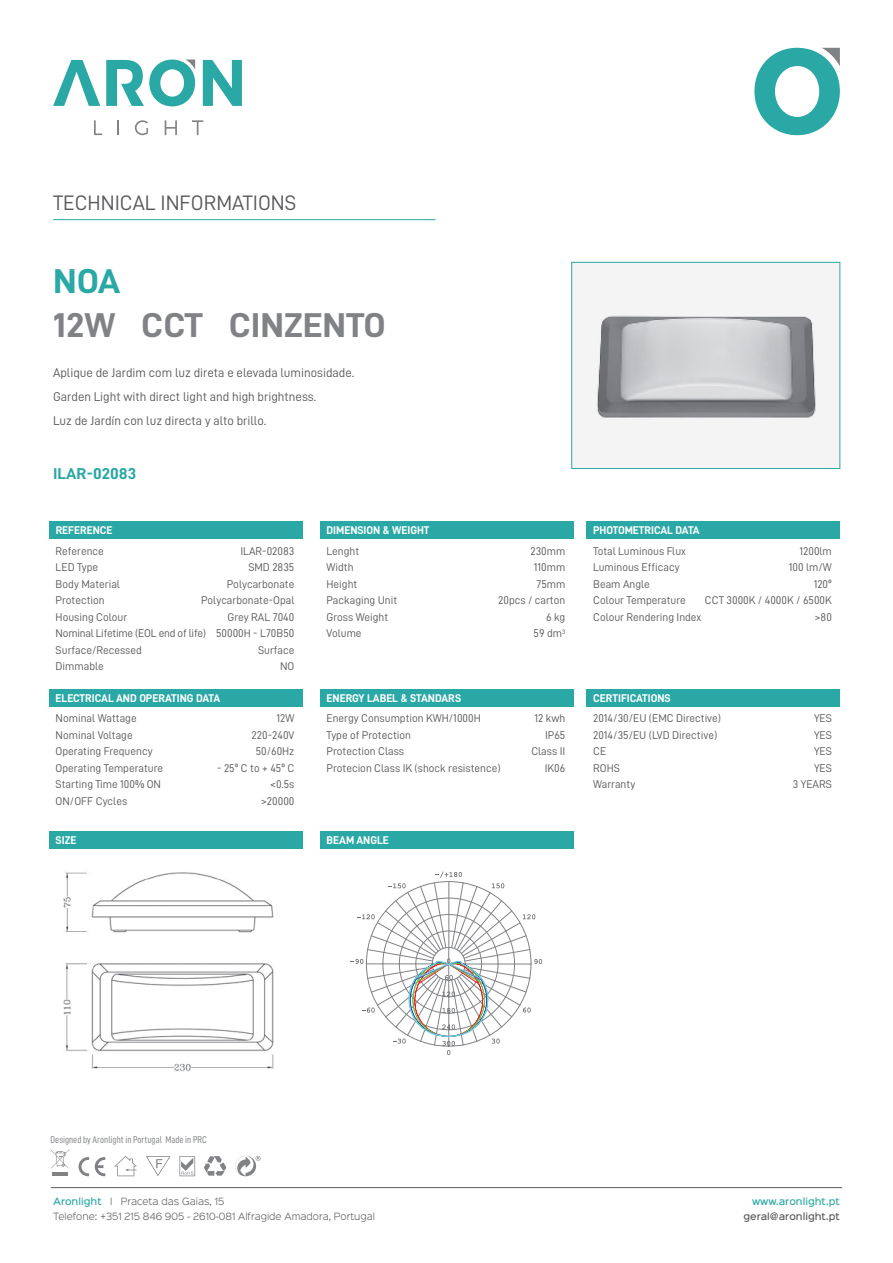
<style>
.page{position:relative;width:893px;height:1263px;background:#fff}
.page>*{position:absolute;margin:0;border:0;box-sizing:border-box;transform-origin:0 0}
.t1{font:34.5px "D DIN Bold";color:#808285;scale:1.08 1}
.t2{font:34.5px "D DIN Bold";color:#2aa8a5;scale:1.08 1}
.t3{font:21px "D DIN";color:#58595b}
.t4{font:15.75px "D DIN Bold";color:#2aa8a5;scale:1.08 1}
.t5{font:12.75px/24px "D DIN";color:#58595b}
.t6{font:11.25px/16.5px "D DIN";color:#58595b;text-align:right}
.t7{font:11.25px "D DIN Bold";color:#fff}
.t8{font:9.9px "D DIN Condensed";color:#808285}
.t9{font:300 9px/15px "Sinkin Sans 300";color:#58595b}
.t10{font:500 9px "Sinkin Sans 500";color:#58595b}
.t11{font:500 9px "Sinkin Sans 500";color:#2aa8a5}
.s1{font-family:"Sinkin Sans 500";font-weight:500;color:#2aa8a5}
</style>
<div class="page">
<svg style="left:203px;top:60px;width:39px;height:46px"></svg>
<svg style="left:53px;top:60px;width:47px;height:46px"></svg>
<svg style="left:106px;top:60px;width:89px;height:46px"></svg>
<svg style="left:94px;top:120px;width:8px;height:15px"></svg>
<svg style="left:117px;top:120px;width:2px;height:15px"></svg>
<svg style="left:135px;top:120px;width:13px;height:15px"></svg>
<svg style="left:165px;top:120px;width:12px;height:15px"></svg>
<svg style="left:192px;top:120px;width:11px;height:15px"></svg>
<svg style="left:754px;top:48px;width:86px;height:87px"></svg>
<hr style="left:51px;top:1187px;width:791px;height:1px;background:#58595b">
<img style="left:63px;top:872px;width:211px;height:200px">
<div style="left:572px;top:262px;width:268px;height:206px;background:#f4f4f5"></div>
<div style="left:49px;top:522px;width:253px;height:17px;background:#2aa8a5"></div>
<hr style="left:53px;top:219px;width:382px;height:1px;background:#2aa8a5">
<div style="left:571px;top:262px;width:269px;height:207px;border:1px solid #2aa8a5"></div>
<div style="left:320px;top:522px;width:253px;height:17px;background:#2aa8a5"></div>
<div style="left:586px;top:522px;width:254px;height:17px;background:#2aa8a5"></div>
<div style="left:49px;top:831px;width:253px;height:17px;background:#2aa8a5"></div>
<div style="left:320px;top:831px;width:253px;height:17px;background:#2aa8a5"></div>
<div style="left:49px;top:689px;width:253px;height:17px;background:#2aa8a5"></div>
<div style="left:320px;top:689px;width:253px;height:17px;background:#2aa8a5"></div>
<div style="left:586px;top:689px;width:254px;height:17px;background:#2aa8a5"></div>
<svg style="left:179px;top:1156px;width:16px;height:20px"></svg>
<svg style="left:146px;top:1156px;width:25px;height:20px"></svg>
<svg style="left:204px;top:1156px;width:22px;height:20px"></svg>
<svg style="left:114px;top:1156px;width:23px;height:20px"></svg>
<svg style="left:78px;top:1157px;width:11px;height:19px"></svg>
<svg style="left:95px;top:1157px;width:10px;height:19px"></svg>
<hr style="left:52px;top:1172px;width:16px;height:4px;background:#808285">
<svg style="left:51px;top:1149px;width:19px;height:19px"></svg>
<svg style="left:235px;top:1156px;width:26px;height:20px"></svg>
<img style="left:597px;top:315px;width:219px;height:103px">
<svg style="left:351px;top:871px;width:191px;height:184px"></svg>
<h2 class="t3" style="left:53px;top:191px;width:245px">TECHNICAL INFORMATIONS</h2>
<h1 class="t2" style="left:53px;top:262px;width:64px">NOA</h1>
<h1 class="t1" style="left:53px;top:306px;width:310px">12W CCT CINZENTO</h1>
<p class="t5" style="left:53px;top:360px;width:303px">Aplique de Jardim com luz direta e elevada luminosidade.<br>Garden Light with direct light and high brightness.<br>Luz de Jardín con luz directa y alto brillo.</p>
<h3 class="t4" style="left:53px;top:464px;width:79px">ILAR-02083</h3>
<p class="t7" style="left:56px;top:524px;width:58px">REFERENCE</p>
<p class="t7" style="left:327px;top:524px;width:104px">DIMENSION &amp; WEIGHT</p>
<p class="t7" style="left:593px;top:524px;width:108px">PHOTOMETRICAL DATA</p>
<p class="t6" style="left:201px;top:542px;width:95px">ILAR-02083<br>SMD 2835<br>Polycarbonate<br>Polycarbonate-Opal<br>Grey RAL 7040<br>50000H - L70B50<br>Surface<br>NO</p>
<p class="t6" style="left:327px;top:542px;width:72px;text-align:left">Lenght<br>Width<br>Height<br>Packaging Unit<br>Gross Weight<br>Volume</p>
<p class="t6" style="left:498px;top:542px;width:69px">230mm<br>110mm<br>75mm<br>20pcs / carton<br>6 kg<br>59 dm<sup>3</sup></p>
<p class="t6" style="left:593px;top:542px;width:110px;text-align:left">Total Luminous Flux<br>Luminous Efficacy<br>Beam Angle<br>Colour Temperature<br>Colour Rendering Index</p>
<p class="t6" style="left:705px;top:542px;width:128px">1200lm<br>100 lm/W<br>120º<br>CCT 3000K / 4000K / 6500K &gt;80</p>
<p class="t6" style="left:56px;top:542px;width:152px;text-align:left">Reference<br>LED Type<br>Body Material<br>Protection<br>Housing Colour<br>Nominal Lifetime (EOL end of life)<br>Surface/Recessed<br>Dimmable</p>
<p class="t7" style="left:56px;top:691px;width:166px">ELECTRICAL AND OPERATING DATA</p>
<p class="t7" style="left:327px;top:691px;width:136px">ENERGY LABEL &amp; STANDARS</p>
<p class="t7" style="left:593px;top:691px;width:79px">CERTIFICATIONS</p>
<p class="t6" style="left:56px;top:710px;width:109px;text-align:left">Nominal Wattage<br>Nominal Voltage<br>Operating Frequency<br>Operating Temperature<br>Starting Time 100% ON<br>ON/OFF Cycles</p>
<p class="t6" style="left:252px;top:710px;width:44px">12W<br>220-240V<br>50/60Hz</p>
<p class="t6" style="left:217px;top:759px;width:79px">- 25º C to + 45º C &lt;0.5s<br>&gt;20000</p>
<p class="t6" style="left:327px;top:710px;width:176px;text-align:left">Energy Consumption KWH/1000H<br>Type of Protection<br>Protection Class<br>Protecion Class IK (shock resistence)</p>
<p class="t6" style="left:531px;top:710px;width:35px">12 kwh<br>IP65<br>Class II<br>IK06</p>
<p class="t6" style="left:593px;top:710px;width:129px;text-align:left">2014/30/EU (EMC Directive)<br>2014/35/EU (LVD Directive)<br>CE<br>ROHS<br>Warranty</p>
<p class="t6" style="left:793px;top:710px;width:41px">YES<br>YES<br>YES<br>YES<br>3 YEARS</p>
<p class="t7" style="left:56px;top:833px;width:22px">SIZE</p>
<p class="t7" style="left:327px;top:833px;width:64px">BEAM ANGLE</p>
<p class="t8" style="left:51px;top:1134px;width:158px">Designed by Aronlight in Portugal Made in PRC</p>
<p class="t9" style="left:53px;top:1193px;width:323px"><span class="s1">Aronlight</span> I Praceta das Gaias, 15<br>Telefone: +351 215 846 905 - 2610-081 Alfragide Amadora, Portugal</p>
<p class="t11" style="left:752px;top:1194px;width:89px">www.aronlight.pt</p>
<p class="t10" style="left:743px;top:1209px;width:98px">geral@aronlight.pt</p>
</div>
